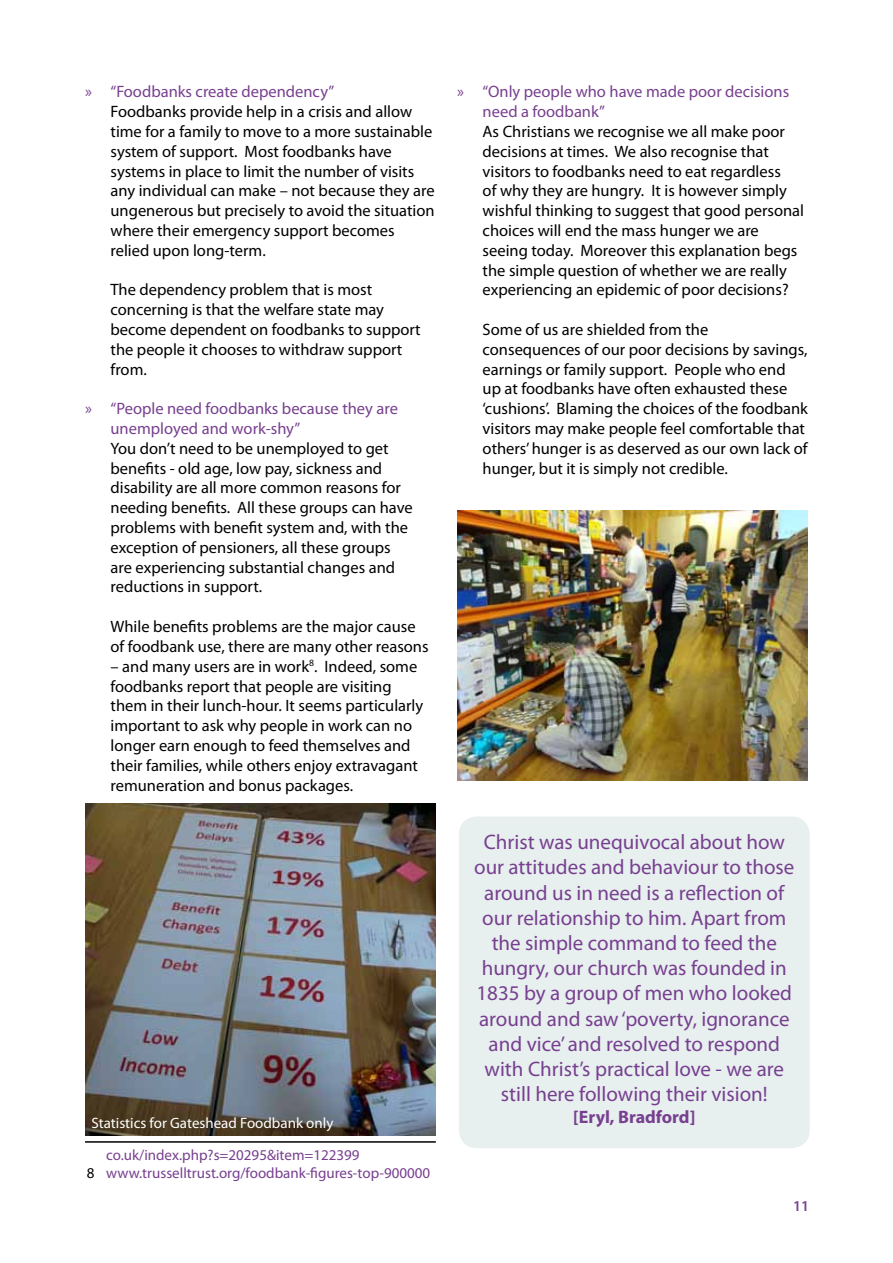
<style>
.page{position:relative;width:893px;height:1263px;background:#fff}
.page>*{position:absolute;margin:0;border:0;box-sizing:border-box;transform-origin:0 0}
.t1{font:21px/25.2px "Myriad Pro";color:#77408f;text-align:center}
.t2{font:700 18px "Myriad Pro";color:#77408f}
.t3{font:16.5px/19.8px "Myriad Pro";color:#000}
.t4{font:16.5px/19.8px "Myriad Pro";color:#77408f}
.t5{font:15px/18px "Myriad Pro";color:#77408f}
.t6{font:15px "Myriad Pro";color:#fff}
.t7{font:600 15px "Myriad Pro";color:#77408f}
.s1{color:#000}
</style>
<div class="page">
<div style="left:459px;top:816px;width:351px;height:332px;background:#e7efef;border-radius:18px"></div>
<hr style="left:85px;top:1141px;width:351px;height:2px;background:#000">
<img style="left:457px;top:510px;width:351px;height:270px">
<img style="left:85px;top:804px;width:351px;height:331px">
<p class="t4" style="left:85px;top:82px;width:251px">» “Foodbanks create dependency”</p>
<p class="t3" style="left:111px;top:102px;width:326px">Foodbanks provide help in a crisis and allow time for a family to move to a more sustainable system of support. Most foodbanks have systems in place to limit the number of visits any individual can make – not because they are ungenerous but precisely to avoid the situation where their emergency support becomes relied upon long-term.</p>
<p class="t3" style="left:111px;top:280px;width:312px">The dependency problem that is most concerning is that the welfare state may become dependent on foodbanks to support the people it chooses to withdraw support from.</p>
<p class="t4" style="left:111px;top:399px;width:289px;text-indent:-26px">» “People need foodbanks because they are unemployed and work-shy”</p>
<p class="t3" style="left:111px;top:438px;width:304px">You don’t need to be unemployed to get benefits - old age, low pay, sickness and disability are all more common reasons for needing benefits. All these groups can have problems with benefit system and, with the exception of pensioners, all these groups are experiencing substantial changes and reductions in support.</p>
<p class="t3" style="left:111px;top:616px;width:320px">While benefits problems are the major cause of foodbank use, there are many other reasons</p>
<p class="t3" style="left:111px;top:656px;width:314px">– and many users are in work<sup>8</sup>. Indeed, some foodbanks report that people are visiting them in their lunch-hour. It seems particularly important to ask why people in work can no longer earn enough to feed themselves and their families, while others enjoy extravagant remuneration and bonus packages.</p>
<p class="t6" style="left:91px;top:1113px;width:243px">Statistics for Gateshead Foodbank only</p>
<p class="t5" style="left:87px;top:1146px;width:345px;text-indent:20px">co.uk/index.php?s=20295&amp;item=122399<br><span class="s1">8</span> www.trusselltrust.org/foodbank-figures-top-900000</p>
<p class="t4" style="left:483px;top:82px;width:308px;text-indent:-26px">» “Only people who have made poor decisions need a foodbank”</p>
<p class="t3" style="left:483px;top:121px;width:323px">As Christians we recognise we all make poor decisions at times. We also recognise that visitors to foodbanks need to eat regardless<br>of why they are hungry. It is however simply wishful thinking to suggest that good personal choices will end the mass hunger we are seeing today. Moreover this explanation begs the simple question of whether we are really experiencing an epidemic of poor decisions?</p>
<p class="t3" style="left:483px;top:319px;width:327px">Some of us are shielded from the consequences of our poor decisions by savings, earnings or family support. People who end up at foodbanks have often exhausted these ‘cushions’. Blaming the choices of the foodbank visitors may make people feel comfortable that others’ hunger is as deserved as our own lack of hunger, but it is simply not credible.</p>
<p class="t1" style="left:474px;top:829px;width:322px">Christ was unequivocal about how our attitudes and behaviour to those around us in need is a reflection of our relationship to him. Apart from the simple command to feed the hungry, our church was founded in 1835 by a group of men who looked around and saw ‘poverty, ignorance and vice’ and resolved to respond with Christ’s practical love - we are still here following their vision!</p>
<p class="t2" style="left:573px;top:1105px;width:124px">[Eryl, Bradford]</p>
<p class="t7" style="left:793px;top:1196px;width:18px">11</p>
</div>
